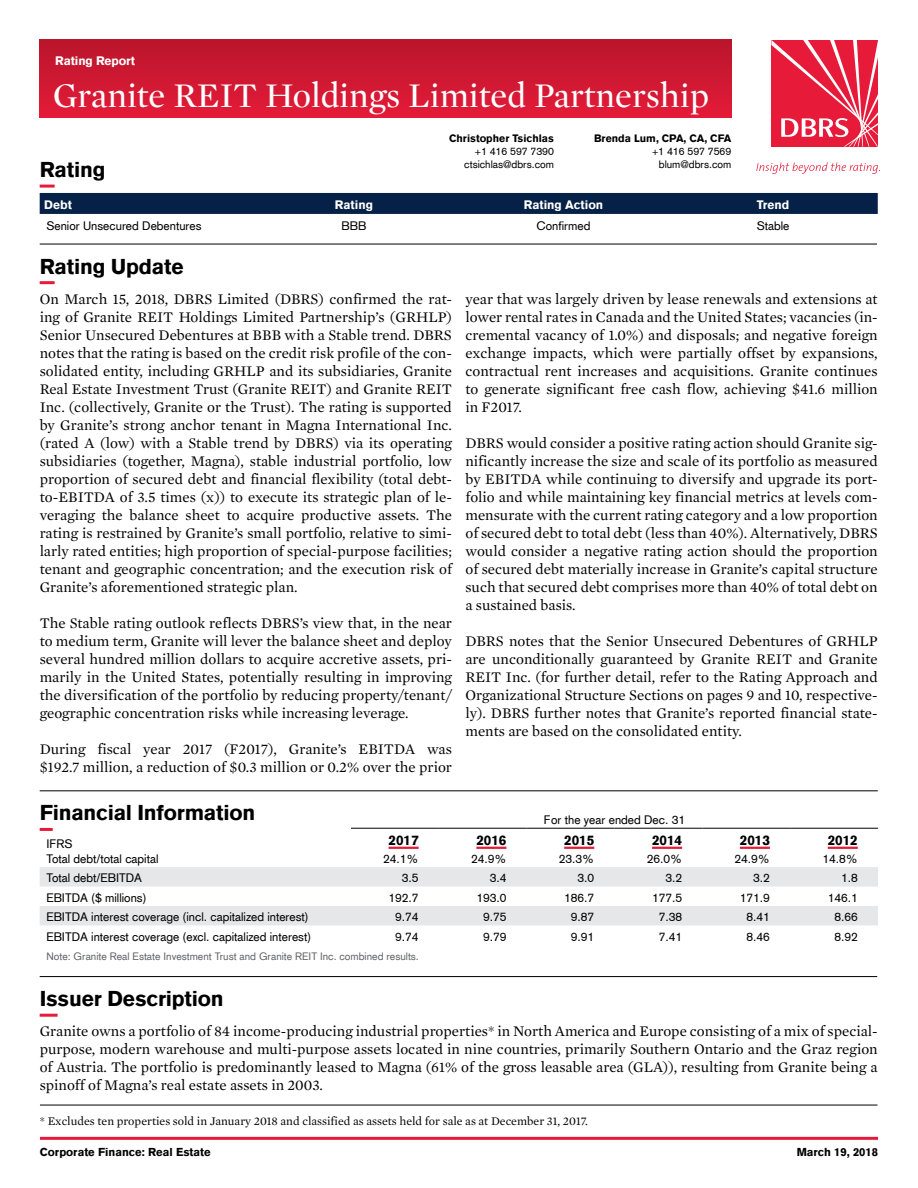
<style>
.page{position:relative;width:918px;height:1188px;background:#fff}
.page>*{position:absolute;margin:0;border:0;box-sizing:border-box;transform-origin:0 0}
.t1{font:35.25px "Mercury Display";color:#fff}
.t2{font:900 21px "Akzidenz Grotesk";letter-spacing:-.01em;color:#000}
.t3{font:15px/18px "Mercury Text G1";color:#000;text-align:justify}
.t4{font:900 13.5px "Akzidenz Grotesk";color:#000}
.t5{font:12px "Akzidenz Grotesk";color:#000}
.t6{font:12px "Mercury Text G1";color:#000}
.t7{font:900 12px "Akzidenz Grotesk";color:#fff}
.t8{font:900 11.25px "Akzidenz Grotesk";color:#000}
.t9{font:10.5px "Akzidenz Grotesk";color:#636466}
.t10{font:10.5px/12.8px "Akzidenz Grotesk";color:#000;text-align:right}
.t11{font:900 10.5px "Akzidenz Grotesk";color:#000}
</style>
<div class="page">
<hr style="left:40px;top:1137px;width:838px;height:3px;background:#e71b39">
<svg style="left:771px;top:40px;width:107px;height:107px;background:#eb425b"></svg>
<svg style="left:756px;top:163px;width:124px;height:11px"></svg>
<div style="left:40px;top:40px;width:691px;height:78px;background:linear-gradient(to bottom,#b9152b,#e41b38)"></div>
<div style="left:40px;top:193px;width:838px;height:21px;background:#052147"></div>
<hr style="left:40px;top:185px;width:15px;height:3px;background:#e71b39">
<hr style="left:40px;top:244px;width:837px;height:1px;background:#000">
<hr style="left:40px;top:281px;width:15px;height:3px;background:#e71b39">
<hr style="left:40px;top:976px;width:837px;height:1px;background:#000">
<hr style="left:40px;top:1014px;width:18px;height:3px;background:#e71b39">
<hr style="left:40px;top:790px;width:838px;height:1px;background:#000">
<svg style="left:40px;top:828px;width:13px;height:3px"></svg>
<svg style="left:40px;top:867px;width:838px;height:58px;fill:#e6e7e8"></svg>
<hr style="left:351px;top:828px;width:88px;height:1px;background:#000">
<hr style="left:439px;top:828px;width:88px;height:1px;background:#000">
<hr style="left:527px;top:828px;width:88px;height:1px;background:#000">
<hr style="left:615px;top:828px;width:87px;height:1px;background:#000">
<hr style="left:702px;top:828px;width:88px;height:1px;background:#000">
<hr style="left:790px;top:828px;width:88px;height:1px;background:#000">
<hr style="left:389px;top:847px;width:30px;height:2px;background:#e71b39">
<hr style="left:476px;top:847px;width:30px;height:2px;background:#e71b39">
<hr style="left:564px;top:847px;width:30px;height:2px;background:#e71b39">
<hr style="left:652px;top:847px;width:30px;height:2px;background:#e71b39">
<hr style="left:740px;top:847px;width:30px;height:2px;background:#e71b39">
<hr style="left:828px;top:847px;width:30px;height:2px;background:#e71b39">
<hr style="left:40px;top:1105px;width:837px;height:1px;background:#000">
<p class="t7" style="left:55px;top:53px;width:81px">Rating Report</p>
<h1 class="t1" style="left:53px;top:75px;width:657px">Granite REIT Holdings Limited Partnership</h1>
<h2 class="t2" style="left:40px;top:156px;width:67px">Rating</h2>
<p class="t11" style="left:449px;top:132px;width:106px">Christopher Tsichlas</p>
<p class="t10" style="left:464px;top:145px;width:91px">+1 416 597 7390 ctsichlas@dbrs.com</p>
<p class="t11" style="left:594px;top:132px;width:139px">Brenda Lum, CPA, CA, CFA</p>
<p class="t10" style="left:652px;top:145px;width:81px">+1 416 597 7569 blum@dbrs.com</p>
<p class="t7" style="left:44px;top:197px;width:29px">Debt</p>
<p class="t7" style="left:335px;top:197px;width:40px">Rating</p>
<p class="t7" style="left:524px;top:197px;width:81px">Rating Action</p>
<p class="t7" style="left:757px;top:197px;width:34px">Trend</p>
<p class="t5" style="left:46px;top:218px;width:157px">Senior Unsecured Debentures</p>
<p class="t5" style="left:342px;top:218px;width:26px">BBB</p>
<p class="t5" style="left:536px;top:218px;width:56px">Confirmed</p>
<p class="t5" style="left:757px;top:218px;width:34px">Stable</p>
<h2 class="t2" style="left:40px;top:252px;width:146px">Rating Update</h2>
<p class="t3" style="left:40px;top:290px;width:414px">On March 15, 2018, DBRS Limited (DBRS) confirmed the rat&shy;ing of Granite REIT Holdings Limited Partnership’s (GRHLP)<br>Senior Unsecured Debentures at BBB with a Stable trend. DBRS notes that the rating is based on the credit risk profile of the con&shy;solidated entity, including GRHLP and its subsidiaries, Granite Real Estate Investment Trust (Granite REIT) and Granite REIT Inc. (collectively, Granite or the Trust). The rating is supported by Granite’s strong anchor tenant in Magna International Inc. (rated A (low) with a Stable trend by DBRS) via its operating subsidiaries (together, Magna), stable industrial portfolio, low proportion of secured debt and financial flexibility (total debt&shy;to-EBITDA of 3.5 times (x)) to execute its strategic plan of le&shy;veraging the balance sheet to acquire productive assets. The rating is restrained by Granite’s small portfolio, relative to simi&shy;larly rated entities; high proportion of special-purpose facilities; tenant and geographic concentration; and the execution risk of Granite’s aforementioned strategic plan.</p>
<p class="t3" style="left:40px;top:614px;width:414px">The Stable rating outlook reflects DBRS’s view that, in the near to medium term, Granite will lever the balance sheet and deploy several hundred million dollars to acquire accretive assets, pri&shy;marily in the United States, potentially resulting in improving the diversification of the portfolio by reducing property/tenant/ geographic concentration risks while increasing leverage.</p>
<p class="t3" style="left:40px;top:740px;width:414px">During fiscal year 2017 (F2017), Granite’s EBITDA was $192.7 million, a reduction of $0.3 million or 0.2% over the prior</p>
<h2 class="t2" style="left:40px;top:799px;width:217px">Financial Information</h2>
<p class="t3" style="left:465px;top:290px;width:414px">year that was largely driven by lease renewals and extensions at lower rental rates in Canada and the United States; vacancies (in&shy;cremental vacancy of 1.0%) and disposals; and negative foreign exchange impacts, which were partially offset by expansions, contractual rent increases and acquisitions. Granite continues to generate significant free cash flow, achieving $41.6 million in F2017.</p>
<p class="t3" style="left:465px;top:434px;width:414px">DBRS would consider a positive rating action should Granite sig&shy;nificantly increase the size and scale of its portfolio as measured by EBITDA while continuing to diversify and upgrade its port&shy;folio and while maintaining key financial metrics at levels com&shy;mensurate with the current rating category and a low proportion of secured debt to total debt (less than 40%). Alternatively, DBRS would consider a negative rating action should the proportion of secured debt materially increase in Granite’s capital structure such that secured debt comprises more than 40% of total debt on a sustained basis.</p>
<p class="t3" style="left:465px;top:632px;width:414px">DBRS notes that the Senior Unsecured Debentures of GRHLP are unconditionally guaranteed by Granite REIT and Granite REIT Inc. (for further detail, refer to the Rating Approach and Organizational Structure Sections on pages 9 and 10, respective&shy;ly). DBRS further notes that Granite’s reported financial state&shy;ments are based on the consolidated entity.</p>
<p class="t5" style="left:544px;top:812px;width:143px">For the year ended Dec. 31</p>
<p class="t5" style="left:46px;top:836px;width:28px">IFRS</p>
<p class="t4" style="left:389px;top:831px;width:32px">2017</p>
<p class="t4" style="left:476px;top:831px;width:32px">2016</p>
<p class="t4" style="left:564px;top:831px;width:32px">2015</p>
<p class="t4" style="left:652px;top:831px;width:32px">2014</p>
<p class="t4" style="left:740px;top:831px;width:32px">2013</p>
<p class="t4" style="left:828px;top:831px;width:32px">2012</p>
<p class="t5" style="left:46px;top:851px;width:114px">Total debt/total capital</p>
<p class="t5" style="left:383px;top:851px;width:37px">24.1%</p>
<p class="t5" style="left:471px;top:851px;width:37px">24.9%</p>
<p class="t5" style="left:559px;top:851px;width:37px">23.3%</p>
<p class="t5" style="left:647px;top:851px;width:37px">26.0%</p>
<p class="t5" style="left:735px;top:851px;width:37px">24.9%</p>
<p class="t5" style="left:822px;top:851px;width:37px">14.8%</p>
<p class="t5" style="left:46px;top:870px;width:97px">Total debt/EBITDA</p>
<p class="t5" style="left:402px;top:870px;width:18px">3.5</p>
<p class="t5" style="left:490px;top:870px;width:18px">3.4</p>
<p class="t5" style="left:578px;top:870px;width:18px">3.0</p>
<p class="t5" style="left:665px;top:870px;width:18px">3.2</p>
<p class="t5" style="left:753px;top:870px;width:18px">3.2</p>
<p class="t5" style="left:841px;top:870px;width:18px">1.8</p>
<p class="t5" style="left:46px;top:890px;width:102px">EBITDA ($ millions)</p>
<p class="t5" style="left:389px;top:890px;width:32px">192.7</p>
<p class="t5" style="left:476px;top:890px;width:32px">193.0</p>
<p class="t5" style="left:564px;top:890px;width:32px">186.7</p>
<p class="t5" style="left:652px;top:890px;width:32px">177.5</p>
<p class="t5" style="left:740px;top:890px;width:32px">171.9</p>
<p class="t5" style="left:828px;top:890px;width:32px">146.1</p>
<p class="t5" style="left:46px;top:909px;width:264px">EBITDA interest coverage (incl. capitalized interest)</p>
<p class="t5" style="left:395px;top:909px;width:25px">9.74</p>
<p class="t5" style="left:483px;top:909px;width:25px">9.75</p>
<p class="t5" style="left:571px;top:909px;width:25px">9.87</p>
<p class="t5" style="left:659px;top:909px;width:25px">7.38</p>
<p class="t5" style="left:747px;top:909px;width:25px">8.41</p>
<p class="t5" style="left:834px;top:909px;width:25px">8.66</p>
<p class="t5" style="left:46px;top:929px;width:266px">EBITDA interest coverage (excl. capitalized interest)</p>
<p class="t5" style="left:395px;top:929px;width:25px">9.74</p>
<p class="t5" style="left:483px;top:929px;width:25px">9.79</p>
<p class="t5" style="left:571px;top:929px;width:25px">9.91</p>
<p class="t5" style="left:659px;top:929px;width:25px">7.41</p>
<p class="t5" style="left:747px;top:929px;width:25px">8.46</p>
<p class="t5" style="left:834px;top:929px;width:25px">8.92</p>
<p class="t9" style="left:46px;top:949px;width:374px">Note: Granite Real Estate Investment Trust and Granite REIT Inc. combined results.</p>
<h2 class="t2" style="left:40px;top:985px;width:185px">Issuer Description</h2>
<p class="t3" style="left:40px;top:1022px;width:840px">Granite owns a portfolio of 84 income-producing industrial properties* in North America and Europe consisting of a mix of special&shy;purpose, modern warehouse and multi-purpose assets located in nine countries, primarily Southern Ontario and the Graz region of Austria. The portfolio is predominantly leased to Magna (61% of the gross leasable area (GLA)), resulting from Granite being a spinoff of Magna’s real estate assets in 2003.</p>
<p class="t6" style="left:40px;top:1114px;width:550px">* Excludes ten properties sold in January 2018 and classified as assets held for sale as at December 31, 2017.</p>
<p class="t8" style="left:40px;top:1145px;width:172px">Corporate Finance: Real Estate</p>
<p class="t8" style="left:797px;top:1145px;width:83px">March 19, 2018</p>
</div>
